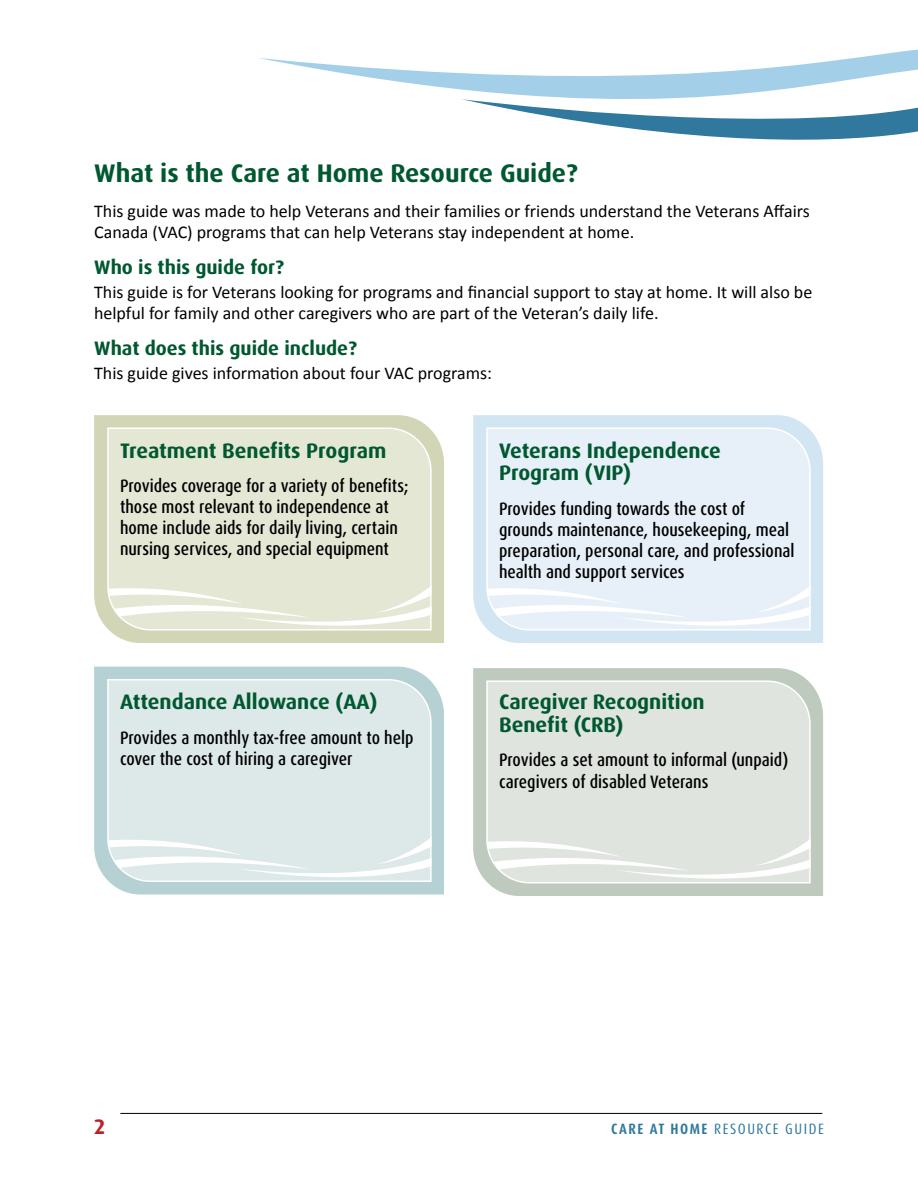
<style>
.page{position:relative;width:918px;height:1188px;background:#fff}
.page>*{position:absolute;margin:0;border:0;box-sizing:border-box;transform-origin:0 0}
.Paragraph_Style_1{font:700 25.5px "Dax Pro";color:#005830}
.Paragraph_Style_1-2{font:700 21px/22.5px "Dax Pro";color:#005830}
.t1{font:700 21px "Dax Pro";color:#be1f24}
.Paragraph_Style_1-3{font:700 19.5px "Dax Pro";color:#005830}
.Paragraph_Style_1-4{font:500 condensed 18px/21px "Dax Pro";color:#000}
.Paragraph_Style_1-5{font:18px/21px "Calibri";color:#000}
.t2{font:condensed 15px "Dax Pro";letter-spacing:.1em;color:#31799e}
.s1{font-weight:700}
</style>
<div class="page">
<hr style="left:120px;top:1113px;width:702px;height:1px;background:#000">
<svg style="left:94px;top:415px;width:350px;height:228px;fill:#d2d6b6"></svg>
<div style="left:106px;top:427px;width:326px;height:204px;background:#e5e7d5"></div>
<svg style="left:107px;top:574px;width:325px;height:66px"></svg>
<svg style="left:473px;top:668px;width:350px;height:228px;fill:#becabe"></svg>
<div style="left:486px;top:680px;width:325px;height:147px;background:#e0e4df"></div>
<svg style="left:486px;top:827px;width:325px;height:66px"></svg>
<svg style="left:473px;top:415px;width:350px;height:228px;fill:#d2e5f3"></svg>
<div style="left:486px;top:427px;width:325px;height:147px;background:#e7f0f8"></div>
<svg style="left:486px;top:574px;width:325px;height:66px"></svg>
<svg style="left:94px;top:667px;width:350px;height:228px;fill:#b5d1d3"></svg>
<div style="left:106px;top:678px;width:326px;height:205px;background:#dde8e9"></div>
<svg style="left:107px;top:825px;width:325px;height:66px"></svg>
<svg style="left:662px;top:49px;width:256px;height:91px"></svg>
<svg style="left:259px;top:50px;width:659px;height:82px"></svg>
<p class="Paragraph_Style_1" style="left:94px;top:157px;width:485px">What is the Care at Home Resource Guide?</p>
<p class="Paragraph_Style_1-5" style="left:94px;top:200px;width:717px">This guide was made to help Veterans and their families or friends understand the Veterans Affairs<br>Canada (VAC) programs that can help Veterans stay independent at home.</p>
<p class="Paragraph_Style_1-3" style="left:94px;top:254px;width:191px">Who is this guide for?</p>
<p class="Paragraph_Style_1-5" style="left:94px;top:281px;width:720px">This guide is for Veterans looking for programs and financial support to stay at home. It will also be helpful for family and other caregivers who are part of the Veteran’s daily life.</p>
<p class="Paragraph_Style_1-3" style="left:94px;top:335px;width:264px">What does this guide include?</p>
<p class="Paragraph_Style_1-5" style="left:94px;top:362px;width:399px">This guide gives information about four VAC programs:</p>
<p class="Paragraph_Style_1-2" style="left:120px;top:439px;width:268px">Treatment Benefits Program</p>
<p class="Paragraph_Style_1-4" style="left:120px;top:476px;width:290px">Provides coverage for a variety of benefits; those most relevant to independence at home include aids for daily living, certain nursing services, and special equipment</p>
<p class="Paragraph_Style_1-2" style="left:120px;top:691px;width:259px">Attendance Allowance (AA)</p>
<p class="Paragraph_Style_1-4" style="left:120px;top:727px;width:295px;line-height:21.6px">Provides a monthly tax-free amount to help cover the cost of hiring a caregiver</p>
<p class="Paragraph_Style_1-2" style="left:499px;top:439px;width:223px">Veterans Independence<br>Program (VIP)</p>
<p class="Paragraph_Style_1-4" style="left:499px;top:498px;width:297px">Provides funding towards the cost of grounds maintenance, housekeeping, meal preparation, personal care, and professional health and support services</p>
<p class="Paragraph_Style_1-2" style="left:499px;top:691px;width:207px">Caregiver Recognition<br>Benefit (CRB)</p>
<p class="Paragraph_Style_1-4" style="left:499px;top:749px;width:291px;line-height:21.6px">Provides a set amount to informal (unpaid) caregivers of disabled Veterans</p>
<p class="t1" style="left:94px;top:1113px;width:12px">2</p>
<p class="t2" style="left:611px;top:1119px;width:214px"><span class="s1">CARE AT HOME</span> RESOURCE GUIDE</p>
</div>
